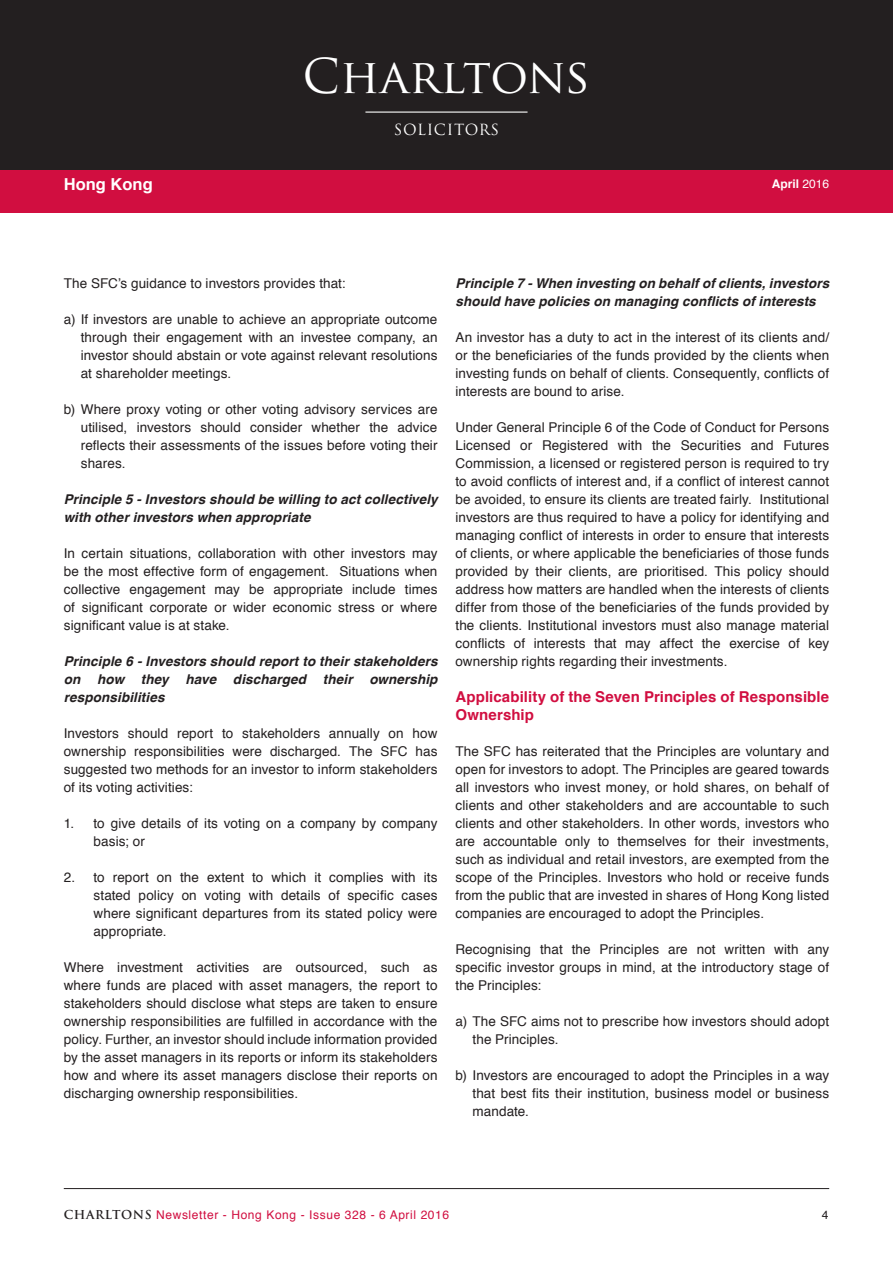
<style>
.page{position:relative;width:893px;height:1263px;background:#fff}
.page>*{position:absolute;margin:0;border:0;box-sizing:border-box;transform-origin:0 0}
.t1{font:46.8px "Trajan Pro";color:#fff}
.t2{font:700 16.5px "Helvetica";color:#fff}
.body__Subtitle_1{font:700 15px/18px "Helvetica";letter-spacing:.005em;color:#d10e40}
.t3{font:15px "Trajan Pro";letter-spacing:.04em;color:#fff}
.body_text{font:13.5px/18px "Helvetica";letter-spacing:.01em;color:#231f20;text-align:justify}
.body__Subtitle2{font:italic 700 13.5px/18px "Helvetica";letter-spacing:.005em;color:#231f20}
.t4{font:12px "Helvetica";letter-spacing:.05em;color:#d10e40}
.t5{font:700 12px "Helvetica";color:#fff}
.t6{font:12px "Helvetica";color:#231f20}
.s1{font-weight:400}
.s2{font-family:"Trajan Pro";font-weight:700;color:#231f20}
</style>
<div class="page">
<div style="left:0;top:194px;width:893px;height:19px;background:#d10e40"></div>
<hr style="left:64px;top:1188px;width:765px;height:1px;background:#231f20">
<div style="left:0;top:0;width:893px;height:170px;background:#231f20"></div>
<div style="left:0;top:170px;width:893px;height:32px;background:#d10e40"></div>
<hr style="left:365px;top:112px;width:162px;height:1px;background:#fff">
<p class="t2" style="left:64px;top:171px;width:90px">Hong Kong</p>
<h1 class="t1" style="left:303px;top:47px;width:289px">Charltons</h1>
<p class="t3" style="left:394px;top:120px;width:107px">SOLICITORS</p>
<p class="t5" style="left:772px;top:174px;width:59px">April <span class="s1">2016</span></p>
<p class="body_text" style="left:64px;top:275px;width:283px">The SFC’s guidance to investors provides that:</p>
<p class="body_text" style="left:81px;top:311px;width:358px;text-indent:-17px">a) If investors are unable to achieve an appropriate outcome through their engagement with an investee company, an investor should abstain or vote against relevant resolutions at shareholder meetings.</p>
<p class="body_text" style="left:81px;top:401px;width:358px;text-indent:-17px">b) Where proxy voting or other voting advisory services are utilised, investors should consider whether the advice reflects their assessments of the issues before voting their shares.</p>
<p class="body__Subtitle2" style="left:64px;top:490px;width:375px">Principle 5 - Investors should be willing to act collectively with other investors when appropriate</p>
<p class="body_text" style="left:64px;top:545px;width:375px">In certain situations, collaboration with other investors may be the most effective form of engagement. Situations when collective engagement may be appropriate include times of significant corporate or wider economic stress or where significant value is at stake.</p>
<p class="body__Subtitle2" style="left:64px;top:652px;width:375px;text-align:justify">Principle 6 - Investors should report to their stakeholders on how they have discharged their ownership responsibilities</p>
<p class="body_text" style="left:64px;top:725px;width:375px">Investors should report to stakeholders annually on how ownership responsibilities were discharged. The SFC has suggested two methods for an investor to inform stakeholders of its voting activities:</p>
<p class="body_text" style="left:94px;top:815px;width:345px;text-indent:-30px">1. to give details of its voting on a company by company basis; or</p>
<p class="body_text" style="left:94px;top:869px;width:345px;text-indent:-30px">2. to report on the extent to which it complies with its stated policy on voting with details of specific cases where significant departures from its stated policy were appropriate.</p>
<p class="body_text" style="left:64px;top:959px;width:375px">Where investment activities are outsourced, such as where funds are placed with asset managers, the report to stakeholders should disclose what steps are taken to ensure ownership responsibilities are fulfilled in accordance with the policy. Further, an investor should include information provided by the asset managers in its reports or inform its stakeholders how and where its asset managers disclose their reports on discharging ownership responsibilities.</p>
<p class="body__Subtitle2" style="left:455px;top:274px;width:375px">Principle 7 - When investing on behalf of clients, investors should have policies on managing conflicts of interests</p>
<p class="body_text" style="left:455px;top:329px;width:375px">An investor has a duty to act in the interest of its clients and/ or the beneficiaries of the funds provided by the clients when investing funds on behalf of clients. Consequently, conflicts of interests are bound to arise.</p>
<p class="body_text" style="left:455px;top:419px;width:375px">Under General Principle 6 of the Code of Conduct for Persons Licensed or Registered with the Securities and Futures Commission, a licensed or registered person is required to try to avoid conflicts of interest and, if a conflict of interest cannot be avoided, to ensure its clients are treated fairly. Institutional investors are thus required to have a policy for identifying and managing conflict of interests in order to ensure that interests of clients, or where applicable the beneficiaries of those funds provided by their clients, are prioritised. This policy should address how matters are handled when the interests of clients differ from those of the beneficiaries of the funds provided by the clients. Institutional investors must also manage material conflicts of interests that may affect the exercise of key ownership rights regarding their investments.</p>
<p class="body__Subtitle_1" style="left:455px;top:688px;width:375px">Applicability of the Seven Principles of Responsible<br>Ownership</p>
<p class="body_text" style="left:455px;top:743px;width:375px">The SFC has reiterated that the Principles are voluntary and open for investors to adopt. The Principles are geared towards all investors who invest money, or hold shares, on behalf of clients and other stakeholders and are accountable to such clients and other stakeholders. In other words, investors who are accountable only to themselves for their investments, such as individual and retail investors, are exempted from the scope of the Principles. Investors who hold or receive funds from the public that are invested in shares of Hong Kong listed companies are encouraged to adopt the Principles.</p>
<p class="body_text" style="left:455px;top:941px;width:375px">Recognising that the Principles are not written with any specific investor groups in mind, at the introductory stage of the Principles:</p>
<p class="body_text" style="left:472px;top:1013px;width:358px;text-indent:-17px">a) The SFC aims not to prescribe how investors should adopt the Principles.</p>
<p class="body_text" style="left:472px;top:1067px;width:358px;text-indent:-17px">b) Investors are encouraged to adopt the Principles in a way that best fits their institution, business model or business mandate.</p>
<p class="t4" style="left:64px;top:1206px;width:387px"><span class="s2">CHARLTONS</span> Newsletter - Hong Kong - Issue 328 - 6 April 2016</p>
<p class="t6" style="left:822px;top:1206px;width:8px">4</p>
</div>
